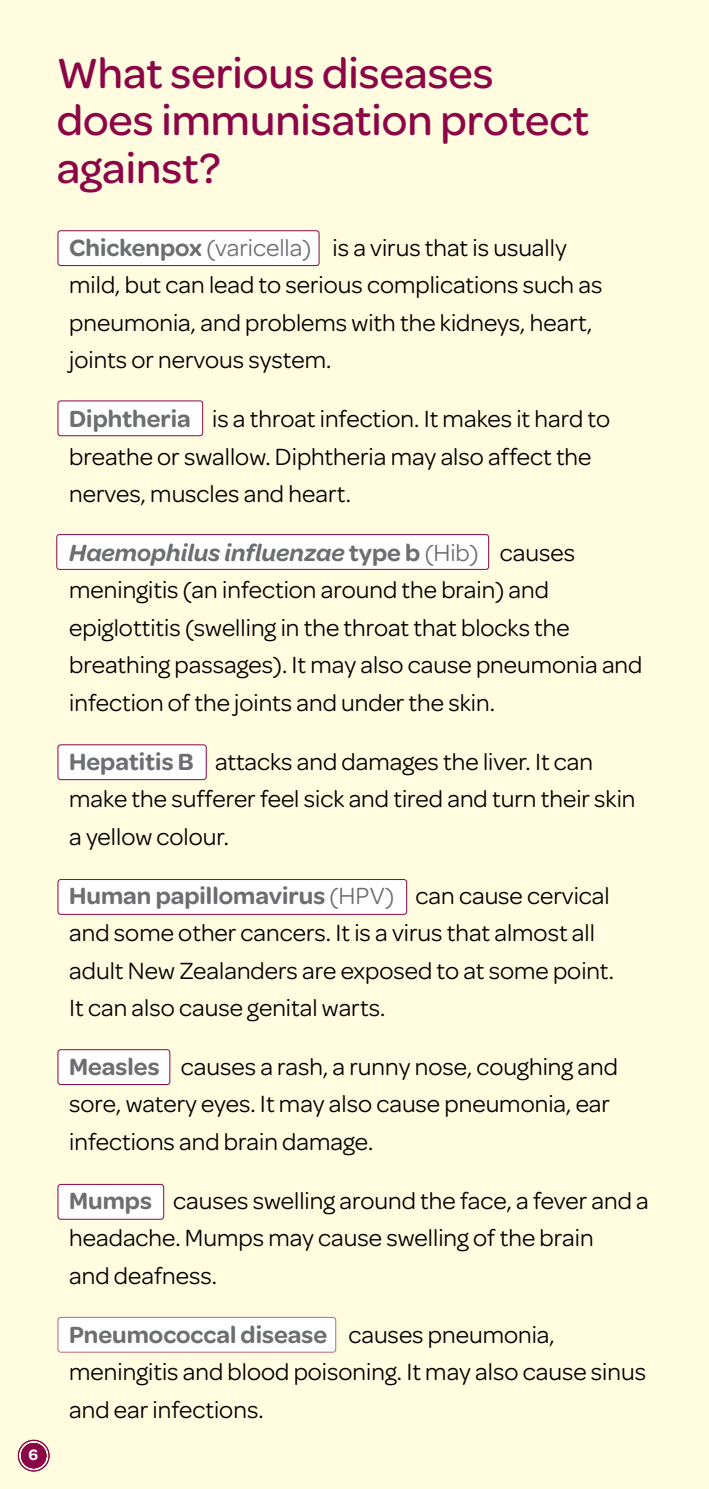
<style>
.page{position:relative;width:709px;height:1489px;background:#fff}
.page>*{position:absolute;margin:0;border:0;box-sizing:border-box;transform-origin:0 0}
.t1{font:500 45px/47.5px "Omnes";color:#8c0647}
.t2{font:25px/37.5px "Omnes";color:#000}
.t3{font:600 16px "Omnes";color:#fff}
.s1{font-weight:600;color:#6d6e71}
.s2{color:#6d6e71}
.s3{font-weight:600;font-style:italic;color:#6d6e71}
</style>
<div class="page">
<div style="left:0;top:0;width:709px;height:1488px;background:#fffcdf"></div>
<div style="left:58px;top:401px;width:145px;height:35px;background:#fff;border-radius:3px"></div>
<div style="left:58px;top:400px;width:145px;height:36px;border:1px solid #8c0647;border-radius:3px"></div>
<div style="left:57px;top:534px;width:431px;height:35px;background:#fff;border-radius:3px"></div>
<div style="left:56px;top:534px;width:433px;height:35px;border:1px solid #8c0647;border-radius:3px"></div>
<div style="left:58px;top:744px;width:148px;height:35px;background:#fff;border-radius:3px"></div>
<div style="left:58px;top:744px;width:148px;height:36px;border:1px solid #8c0647;border-radius:3px"></div>
<div style="left:58px;top:879px;width:348px;height:35px;background:#fff;border-radius:3px"></div>
<div style="left:58px;top:879px;width:349px;height:35px;border:1px solid #8c0647;border-radius:3px"></div>
<div style="left:58px;top:1049px;width:112px;height:35px;background:#fff;border-radius:3px"></div>
<div style="left:58px;top:1049px;width:112px;height:35px;border:1px solid #8c0647;border-radius:3px"></div>
<div style="left:58px;top:1184px;width:106px;height:35px;background:#fff;border-radius:3px"></div>
<div style="left:58px;top:1183px;width:106px;height:36px;border:1px solid #8c0647;border-radius:3px"></div>
<div style="left:58px;top:1317px;width:278px;height:34px;background:#fff;border-radius:3px"></div>
<div style="left:58px;top:1316px;width:278px;height:36px;border:1px solid #b6687f;border-radius:3px"></div>
<div style="left:58px;top:231px;width:261px;height:34px;background:#fff;border-radius:3px"></div>
<div style="left:58px;top:230px;width:261px;height:36px;border:1px solid #8c0647;border-radius:3px"></div>
<div style="left:21px;top:1442px;width:25px;height:26px;background:#8c0647;border-radius:50%"></div>
<div style="left:18px;top:1439px;width:32px;height:32px;border:1px solid #8c0647;border-radius:50%"></div>
<div style="left:21px;top:1442px;width:25px;height:26px;border:3px solid #8c0647;border-radius:50%"></div>
<p class="t3" style="left:29px;top:1443px;width:11px">6</p>
<h1 class="t1" style="left:57px;top:47px;width:534px">What serious diseases does immunisation protect against?</h1>
<p class="t2" style="left:69px;top:227px;width:535px"><span class="s1">Chickenpox</span> <span class="s2">(varicella)</span> is a virus that is usually mild, but can lead to serious complications such as pneumonia, and problems with the kidneys, heart, joints or nervous system.</p>
<p class="t2" style="left:69px;top:398px;width:542px"><span class="s1">Diphtheria</span> is a throat infection. It makes it hard to breathe or swallow. Diphtheria may also affect the nerves, muscles and heart.</p>
<p class="t2" style="left:69px;top:532px;width:574px"><span class="s3">Haemophilus influenzae</span> <span class="s1">type b</span> <span class="s2">(Hib)</span> causes meningitis (an infection around the brain) and epiglottitis (swelling in the throat that blocks the breathing passages). It may also cause pneumonia and infection of the joints and under the skin.</p>
<p class="t2" style="left:69px;top:741px;width:568px"><span class="s1">Hepatitis B</span> attacks and damages the liver. It can make the sufferer feel sick and tired and turn their skin a yellow colour.</p>
<p class="t2" style="left:69px;top:875px;width:546px"><span class="s1">Human papillomavirus</span> <span class="s2">(HPV)</span> can cause cervical and some other cancers. It is a virus that almost all adult New Zealanders are exposed to at some point.<br>It can also cause genital warts.</p>
<p class="t2" style="left:69px;top:1046px;width:550px"><span class="s1">Measles</span> causes a rash, a runny nose, coughing and sore, watery eyes. It may also cause pneumonia, ear infections and brain damage.</p>
<p class="t2" style="left:69px;top:1180px;width:581px"><span class="s1">Mumps</span> causes swelling around the face, a fever and a headache. Mumps may cause swelling of the brain<br>and deafness.</p>
<p class="t2" style="left:69px;top:1313px;width:578px"><span class="s1">Pneumococcal disease</span> causes pneumonia, meningitis and blood poisoning. It may also cause sinus and ear infections.</p>
</div>
